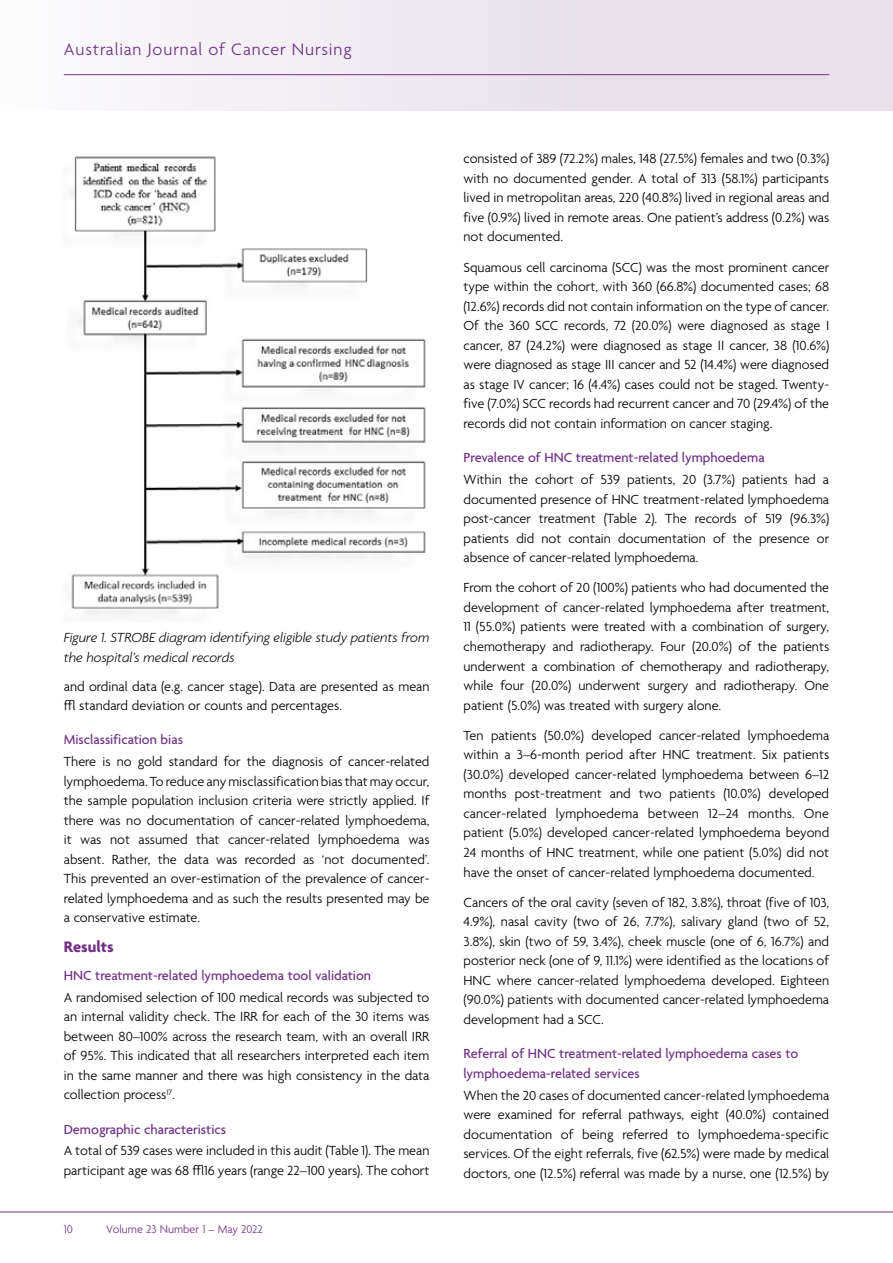
<style>
.page{position:relative;width:893px;height:1263px;background:#fff}
.page>*{position:absolute;margin:0;border:0;box-sizing:border-box;transform-origin:0 0}
.t1{font:300 18px "Agenda";letter-spacing:.05em;color:#713285}
.t2{font:700 16.5px "Agenda";color:#713285}
.t3{font:300 14.25px/19.5px "Agenda";color:#000;text-align:justify}
.t4{font:500 14.25px/19.5px "Agenda";color:#713285}
.t5{font:italic 300 14.25px/19.5px "Agenda";color:#000}
.t6{font:300 12px "Agenda";color:#713285}
</style>
<div class="page">
<div style="left:0;top:0;width:893px;height:111px;background:linear-gradient(to right,#faf9fb,#e3dbe8)"></div>
<hr style="left:0;top:1211px;width:893px;height:1px;background:#713285">
<hr style="left:64px;top:74px;width:765px;height:1px;background:#713285">
<img style="left:70px;top:156px;width:356px;height:459px">
<p class="t1" style="left:64px;top:40px;width:289px">Australian Journal of Cancer Nursing</p>
<p class="t5" style="left:64px;top:628px;width:367px">Figure 1. STROBE diagram identifying eligible study patients from the hospital’s medical records</p>
<p class="t3" style="left:64px;top:677px;width:367px">and ordinal data (e.g. cancer stage). Data are presented as mean ± standard deviation or counts and percentages.</p>
<p class="t4" style="left:64px;top:731px;width:121px">Misclassification bias</p>
<p class="t3" style="left:64px;top:753px;width:367px">There is no gold standard for the diagnosis of cancer-related lymphoedema. To reduce any misclassification bias that may occur, the sample population inclusion criteria were strictly applied. If there was no documentation of cancer-related lymphoedema, it was not assumed that cancer-related lymphoedema was absent. Rather, the data was recorded as ‘not documented’.<br>This prevented an over-estimation of the prevalence of cancer&shy;related lymphoedema and as such the results presented may be a conservative estimate.</p>
<p class="t2" style="left:64px;top:938px;width:51px">Results</p>
<p class="t4" style="left:64px;top:967px;width:309px">HNC treatment-related lymphoedema tool validation</p>
<p class="t3" style="left:64px;top:988px;width:367px">A randomised selection of 100 medical records was subjected to an internal validity check. The IRR for each of the 30 items was between 80–100% across the research team, with an overall IRR of 95%. This indicated that all researchers interpreted each item in the same manner and there was high consistency in the data collection process<sup>17</sup>.</p>
<p class="t4" style="left:64px;top:1120px;width:164px">Demographic characteristics</p>
<p class="t3" style="left:64px;top:1142px;width:367px">A total of 539 cases were included in this audit (Table 1). The mean participant age was 68 ±16 years (range 22–100 years). The cohort</p>
<p class="t6" style="left:64px;top:1223px;width:11px">10</p>
<p class="t6" style="left:106px;top:1223px;width:158px">Volume 23 Number 1 – May 2022</p>
<p class="t3" style="left:463px;top:150px;width:367px">consisted of 389 (72.2%) males, 148 (27.5%) females and two (0.3%) with no documented gender. A total of 313 (58.1%) participants lived in metropolitan areas, 220 (40.8%) lived in regional areas and five (0.9%) lived in remote areas. One patient’s address (0.2%) was not documented.</p>
<p class="t3" style="left:463px;top:258px;width:367px">Squamous cell carcinoma (SCC) was the most prominent cancer type within the cohort, with 360 (66.8%) documented cases; 68 (12.6%) records did not contain information on the type of cancer.<br>Of the 360 SCC records, 72 (20.0%) were diagnosed as stage I cancer, 87 (24.2%) were diagnosed as stage II cancer, 38 (10.6%) were diagnosed as stage III cancer and 52 (14.4%) were diagnosed as stage IV cancer; 16 (4.4%) cases could not be staged. Twenty&shy;five (7.0%) SCC records had recurrent cancer and 70 (29.4%) of the records did not contain information on cancer staging.</p>
<p class="t4" style="left:463px;top:449px;width:303px">Prevalence of HNC treatment-related lymphoedema</p>
<p class="t3" style="left:463px;top:471px;width:367px">Within the cohort of 539 patients, 20 (3.7%) patients had a documented presence of HNC treatment-related lymphoedema post-cancer treatment (Table 2). The records of 519 (96.3%) patients did not contain documentation of the presence or absence of cancer-related lymphoedema.</p>
<p class="t3" style="left:463px;top:579px;width:367px">From the cohort of 20 (100%) patients who had documented the development of cancer-related lymphoedema after treatment, 11 (55.0%) patients were treated with a combination of surgery, chemotherapy and radiotherapy. Four (20.0%) of the patients underwent a combination of chemotherapy and radiotherapy, while four (20.0%) underwent surgery and radiotherapy. One patient (5.0%) was treated with surgery alone.</p>
<p class="t3" style="left:463px;top:726px;width:367px">Ten patients (50.0%) developed cancer-related lymphoedema within a 3–6-month period after HNC treatment. Six patients (30.0%) developed cancer-related lymphoedema between 6–12 months post-treatment and two patients (10.0%) developed cancer-related lymphoedema between 12–24 months. One patient (5.0%) developed cancer-related lymphoedema beyond 24 months of HNC treatment, while one patient (5.0%) did not have the onset of cancer-related lymphoedema documented.</p>
<p class="t3" style="left:463px;top:893px;width:367px">Cancers of the oral cavity (seven of 182, 3.8%), throat (five of 103, 4.9%), nasal cavity (two of 26, 7.7%), salivary gland (two of 52, 3.8%), skin (two of 59, 3.4%), cheek muscle (one of 6, 16.7%) and posterior neck (one of 9, 11.1%) were identified as the locations of HNC where cancer-related lymphoedema developed. Eighteen (90.0%) patients with documented cancer-related lymphoedema development had a SCC.</p>
<p class="t4" style="left:463px;top:1045px;width:336px">Referral of HNC treatment-related lymphoedema cases to lymphoedema-related services</p>
<p class="t3" style="left:463px;top:1086px;width:367px">When the 20 cases of documented cancer-related lymphoedema were examined for referral pathways, eight (40.0%) contained documentation of being referred to lymphoedema-specific services. Of the eight referrals, five (62.5%) were made by medical doctors, one (12.5%) referral was made by a nurse, one (12.5%) by</p>
</div>
